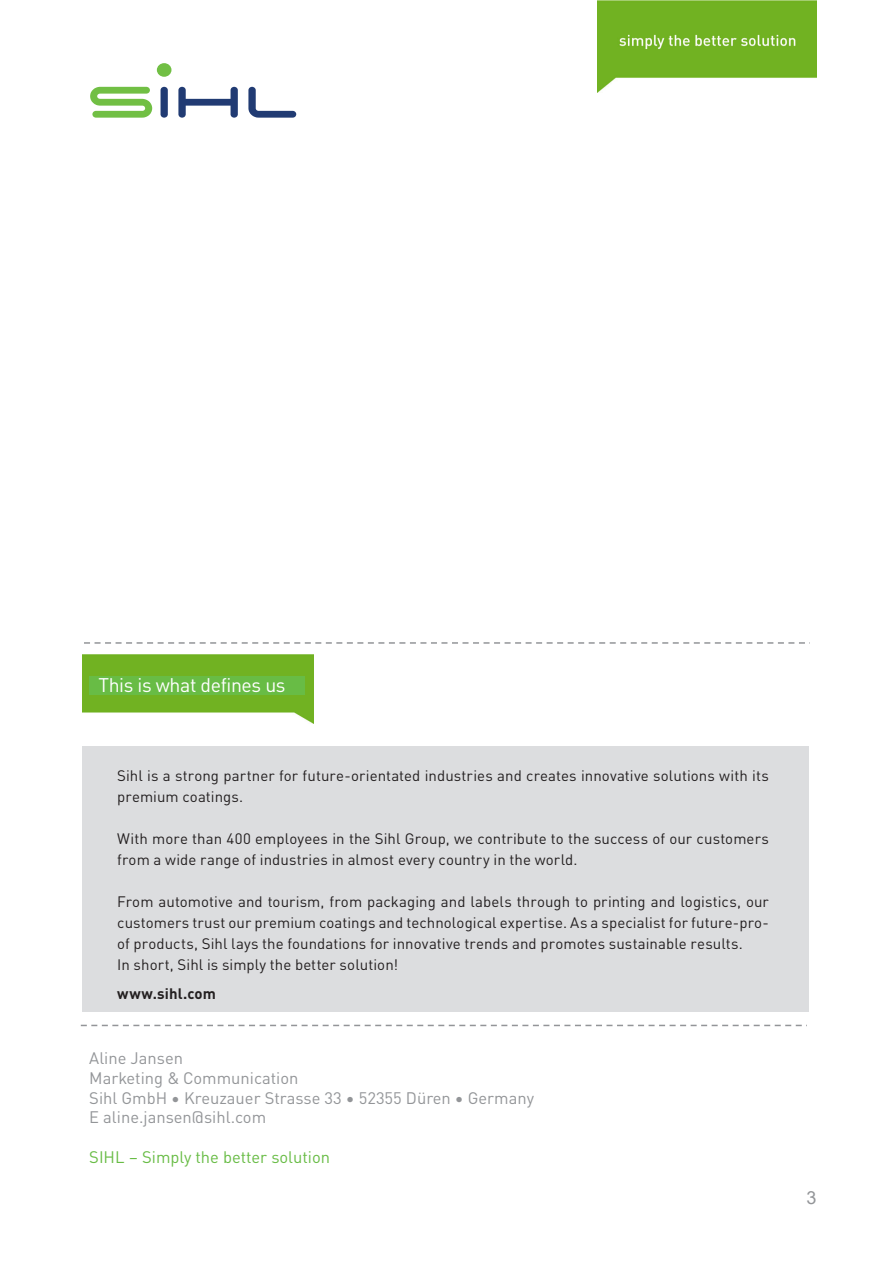
<style>
.page{position:relative;width:893px;height:1263px;background:#fff}
.page>*{position:absolute;margin:0;border:0;box-sizing:border-box;transform-origin:0 0}
.t1{font:19.5px "DIN Pro";letter-spacing:-.02em;color:#fff}
.t2{font:18px "Arial";color:#939598}
.t3{font:16.5px/19.8px "DIN Pro";color:#939598}
.t4{font:16.5px "DIN Pro";color:#68bc45}
.t5{font:15px/21px "DIN Pro";letter-spacing:.005em;color:#231f20}
.t6{font:700 15px "DIN Pro";letter-spacing:.01em;color:#231f20}
</style>
<div class="page">
<img style="left:597px;top:0;width:219px;height:93px">
<svg style="left:90px;top:87px;width:62px;height:31px"></svg>
<svg style="left:161px;top:87px;width:7px;height:31px"></svg>
<svg style="left:178px;top:87px;width:60px;height:31px"></svg>
<svg style="left:248px;top:87px;width:48px;height:31px"></svg>
<div style="left:157px;top:63px;width:14px;height:14px;background:#71bf44;border-radius:50%"></div>
<div style="left:83px;top:747px;width:726px;height:265px;background:#dcdddf"></div>
<svg style="left:84px;top:642px;width:726px;height:2px"></svg>
<svg style="left:80px;top:1025px;width:727px;height:1px"></svg>
<img style="left:83px;top:654px;width:231px;height:69px">
<div style="left:89px;top:676px;width:216px;height:19px;background:#68bc45"></div>
<p class="t1" style="left:98px;top:670px;width:189px">This is what defines us</p>
<p class="t5" style="left:117px;top:764px;width:653px">Sihl is a strong partner for future-orientated industries and creates innovative solutions with its premium coatings.</p>
<p class="t5" style="left:117px;top:827px;width:653px">With more than 400 employees in the Sihl Group, we contribute to the success of our customers from a wide range of industries in almost every country in the world.</p>
<p class="t5" style="left:117px;top:890px;width:653px;text-align:justify">From automotive and tourism, from packaging and labels through to printing and logistics, our customers trust our premium coatings and technological expertise. As a specialist for future-pro&shy;of products, Sihl lays the foundations for innovative trends and promotes sustainable results.</p>
<p class="t5" style="left:117px;top:953px;width:283px">In short, Sihl is simply the better solution!</p>
<p class="t6" style="left:117px;top:983px;width:100px">www.sihl.com</p>
<p class="t3" style="left:89px;top:1047px;width:95px">Aline Jansen</p>
<p class="t3" style="left:89px;top:1067px;width:211px">Marketing &amp; Communication</p>
<p class="t3" style="left:89px;top:1087px;width:446px">Sihl GmbH • Kreuzauer Strasse 33 • 52355 Düren • Germany<br>E aline.jansen@sihl.com</p>
<p class="t4" style="left:89px;top:1144px;width:242px">SIHL – Simply the better solution</p>
<p class="t2" style="left:806px;top:1185px;width:12px">3</p>
</div>
